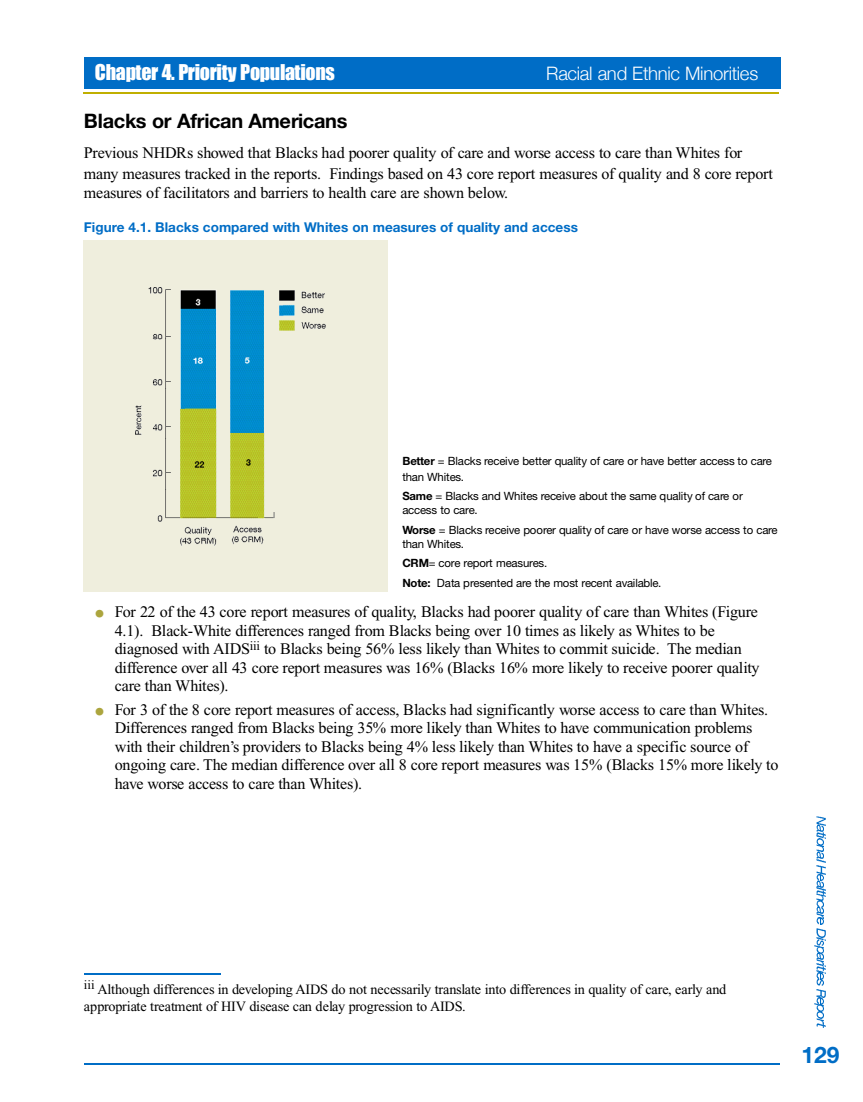
<style>
.page{position:relative;width:863px;height:1102px;background:#fff}
.page>*{position:absolute;margin:0;border:0;box-sizing:border-box;transform-origin:0 0}
.t1{font:700 22.8px "Helvetica Neue";color:#006dc6}
.t2{font:19.95px "Impact";letter-spacing:-.015em;color:#fff}
.t3{font:700 19.95px "Helvetica Neue";letter-spacing:-.015em;color:#000}
.t4{font:300 18.45px "Helvetica Neue";letter-spacing:-.02em;color:#fff}
.t5{font:16.05px/18.6px "Times New Roman";letter-spacing:-.015em;color:#000}
.t6{font:14.25px/17.1px "Times New Roman";letter-spacing:-.015em;color:#000}
.t7{font:700 13.5px "Helvetica Neue";color:#006dc6}
.t8{font:11.4px/15px "Helvetica Neue";letter-spacing:-.02em;color:#000}
.s1{font-weight:700}
.s2{font-size:31.35px;color:#aca53e}
</style>
<div class="page">
<svg style="left:814px;top:816px;width:12px;height:210px"></svg>
<hr style="left:84px;top:92px;width:695px;height:1px;background:#c0af00">
<hr style="left:84px;top:1062px;width:695px;height:2px;background:#006dc6">
<div style="left:84px;top:58px;width:696px;height:31px;background:#006dc6"></div>
<div style="left:84px;top:240px;width:304px;height:351px;background:#efeedd"></div>
<img style="left:148px;top:288px;width:177px;height:50px">
<img style="left:136px;top:338px;width:139px;height:207px">
<hr style="left:84px;top:972px;width:136px;height:2px;background:#006dc6">
<p class="t2" style="left:91px;top:60px;width:83px">H ig h lig h t s</p>
<p class="t2" style="left:95px;top:60px;width:241px">Chapter 4. Priority Populations</p>
<p class="t4" style="left:546px;top:62px;width:214px">Racial and Ethnic Minorities</p>
<p class="t3" style="left:84px;top:114px;width:265px">Blacks or African Americans</p>
<p class="t5" style="left:84px;top:144px;width:691px;line-height:20px">P revious NHDRs showed that Blacks had poorer quality of care and worse access to care than Whites for<br>m a ny measures tracked in the reports. Findings based on 43 core report measures of quality and 8 core report measures of facilitators and barriers to health care are shown below.</p>
<p class="t7" style="left:84px;top:222px;width:495px">Figure 4.1. Blacks compared with Whites on measures of quality and access</p>
<p class="t8" style="left:402px;top:455px;width:371px"><span class="s1">Better</span> = Blacks receive better quality of care or have better access to care than Whites.</p>
<p class="t8" style="left:402px;top:490px;width:342px;line-height:14px"><span class="s1">S a m e</span> = Blacks and Whites receive about the same quality of care or access to care .</p>
<p class="t8" style="left:402px;top:523px;width:377px;line-height:14.4px"><span class="s1">Wo rs e</span> = Blacks receive poorer quality of care or have worse access to care than Whites.</p>
<p class="t8" style="left:402px;top:554px;width:260px;line-height:19.5px"><span class="s1">C R M</span>= core report measure s .<br><span class="s1">N o te :</span> Data presented are the most recent available.</p>
<p class="t5" style="left:115px;top:603px;width:646px;text-indent:-21px"><span class="s2">•</span> For 22 of the 43 core report measures of quality, Blacks had poorer quality of care than Whites (Fig u re 4.1). Black-White differences ranged from Blacks being over 10 times as like ly as Whites to be diagnosed with A ID S<sup>iii</sup> to Blacks being 56% less like ly than Whites to commit suicide. The median<br>d ifference over all 43 core report measures was 16% (Blacks 16% more like ly to receive poorer quality care than Whites).</p>
<p class="t5" style="left:115px;top:701px;width:665px;text-indent:-21px"><span class="s2">•</span> For 3 of the 8 core report measures of access, Blacks had signific a n tly worse access to care than W h ite s .<br>D ifferences ranged from Blacks being 35% more like ly than Whites to have communication proble m s with their children’s providers to Blacks being 4% less like ly than Whites to have a specific source of ongoing care. The median difference over all 8 core report measures was 15% (Blacks 15% more like ly to h ave worse access to care than W h ite s ).</p>
<p class="t6" style="left:84px;top:981px;width:644px"><sup>iii</sup> Although differences in developing AIDS do not necessarily translate into differences in quality of care, early and appropriate treatment of HIV disease can delay progression to AIDS.</p>
<h1 class="t1" style="left:801px;top:1046px;width:40px">129</h1>
</div>
